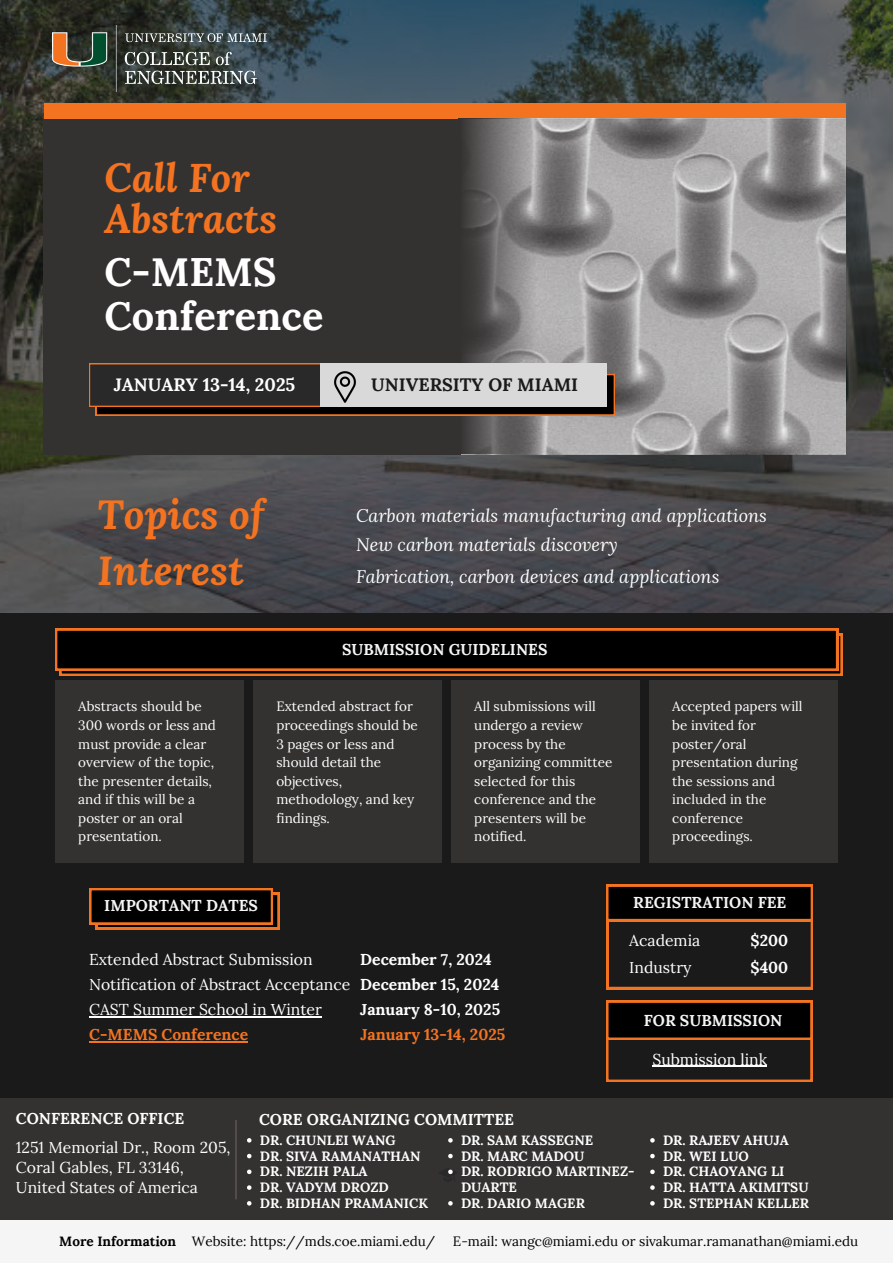
<style>
.page{position:relative;width:893px;height:1263px;background:#1b1a1a}
.page>*{position:absolute;margin:0;border:0;box-sizing:border-box;transform-origin:0 0}
.t1{font:italic 700 40.42px/56.8px "Lora";color:#f47321}
.t2{font:700 39.75px/43.3px "Lora";color:#fff}
.t3{font:italic 700 39.75px/40.5px "Lora";color:#f47321}
.t4{font:italic 18px "Lora";color:#fff}
.t5{font:700 18px "Lora";color:#fff}
.t6{font:700 18px "Lora";color:#1b1a1a}
.t7{font:15.75px/20.2px "Lora";color:#fff}
.t8{font:700 15.75px "Lora";color:#fff}
.t9{font:700 15.75px "Lora";color:#f5f5f5}
.t10{font:700 15.75px "Lora";color:#f47321}
.t11{font:13.5px "Lora";color:#fff}
.t12{font:700 13.5px/15.8px "Lora";color:#fff}
.t13{font:13.5px "Lora";color:#000}
.t14{font:700 13.5px "Lora";color:#000}
</style>
<div class="page">
<img style="left:0;top:0;width:893px;height:612px">
<div style="left:44px;top:104px;width:801px;height:42px;background:#f47321"></div>
<div style="left:44px;top:119px;width:417px;height:336px;background:#343231"></div>
<img style="left:461px;top:119px;width:384px;height:336px">
<svg style="left:459px;top:119px;width:76px;height:335px"></svg>
<svg style="left:89px;top:363px;width:525px;height:52px"></svg>
<div style="left:320px;top:363px;width:287px;height:44px;background:#d9d9d9"></div>
<div style="left:55px;top:680px;width:189px;height:183px;background:#343231"></div>
<div style="left:253px;top:680px;width:189px;height:183px;background:#343231"></div>
<div style="left:451px;top:680px;width:189px;height:183px;background:#343231"></div>
<div style="left:649px;top:680px;width:188px;height:183px;background:#343231"></div>
<div style="left:0;top:1098px;width:893px;height:121px;background:#343231"></div>
<div style="left:0;top:1219px;width:893px;height:44px;background:#f5f5f5"></div>
<svg style="left:55px;top:628px;width:787px;height:48px"></svg>
<svg style="left:89px;top:888px;width:190px;height:41px"></svg>
<svg style="left:606px;top:885px;width:207px;height:104px"></svg>
<svg style="left:606px;top:1000px;width:206px;height:82px"></svg>
<hr style="left:235px;top:1120px;width:2px;height:79px;background:#575250">
<img style="left:334px;top:371px;width:22px;height:32px">
<img style="left:53px;top:25px;width:214px;height:66px">
<hr style="left:89px;top:1016px;width:233px;height:1px;background:#fff">
<hr style="left:652px;top:1066px;width:115px;height:1px;background:#fff">
<svg style="left:247px;top:1138px;width:4px;height:4px"></svg>
<svg style="left:247px;top:1154px;width:4px;height:4px"></svg>
<svg style="left:247px;top:1169px;width:4px;height:5px"></svg>
<svg style="left:247px;top:1185px;width:4px;height:5px"></svg>
<svg style="left:247px;top:1201px;width:4px;height:4px"></svg>
<svg style="left:448px;top:1138px;width:5px;height:4px"></svg>
<svg style="left:448px;top:1154px;width:5px;height:4px"></svg>
<svg style="left:440px;top:1168px;width:16px;height:14px"></svg>
<svg style="left:448px;top:1201px;width:5px;height:4px"></svg>
<hr style="left:89px;top:1041px;width:159px;height:1px;background:#f47321">
<svg style="left:650px;top:1138px;width:4px;height:4px"></svg>
<svg style="left:650px;top:1154px;width:4px;height:4px"></svg>
<svg style="left:650px;top:1169px;width:4px;height:5px"></svg>
<svg style="left:650px;top:1185px;width:4px;height:5px"></svg>
<svg style="left:650px;top:1201px;width:4px;height:4px"></svg>
<h1 class="t3" style="left:105px;top:157px;width:174px">Call For<br>Abstracts</h1>
<p class="t2" style="left:105px;top:250px;width:220px">C-MEMS<br>Conference</p>
<p class="t5" style="left:114px;top:373px;width:183px">JANUARY 13-14, 2025</p>
<p class="t6" style="left:371px;top:373px;width:208px">UNIVERSITY OF MIAMI</p>
<h1 class="t1" style="left:98px;top:485px;width:168px">Topics of<br>Interest</h1>
<h2 class="t4" style="left:356px;top:503px;width:412px">Carbon materials manufacturing and applications</h2>
<p class="t4" style="left:356px;top:533px;width:263px">New carbon materials discovery</p>
<p class="t4" style="left:356px;top:564px;width:365px">Fabrication, carbon devices and applications</p>
<h1 class="t11" style="left:78px;top:698px;width:125px">Abstracts should be</h1>
<h3 class="t11" style="left:78px;top:716px;width:139px">300 words or less and</h3>
<h3 class="t11" style="left:78px;top:735px;width:129px">must provide a clear</h3>
<h3 class="t11" style="left:78px;top:753px;width:137px">overview of the topic,</h3>
<h4 class="t11" style="left:78px;top:772px;width:135px">the presenter details,</h4>
<p class="t11" style="left:78px;top:791px;width:118px">and if this will be a</p>
<p class="t11" style="left:78px;top:809px;width:106px">poster or an oral</p>
<p class="t11" style="left:78px;top:828px;width:85px">presentation.</p>
<h2 class="t9" style="left:342px;top:639px;width:207px">SUBMISSION GUIDELINES</h2>
<p class="t11" style="left:276px;top:698px;width:138px">Extended abstract for</p>
<p class="t11" style="left:276px;top:716px;width:143px">proceedings should be</p>
<p class="t11" style="left:276px;top:735px;width:120px">3 pages or less and</p>
<p class="t11" style="left:276px;top:753px;width:106px">should detail the</p>
<p class="t11" style="left:276px;top:772px;width:67px">objectives,</p>
<p class="t11" style="left:276px;top:791px;width:139px">methodology, and key</p>
<p class="t11" style="left:276px;top:809px;width:55px">findings.</p>
<p class="t11" style="left:474px;top:698px;width:123px">All submissions will</p>
<p class="t11" style="left:474px;top:716px;width:110px">undergo a review</p>
<p class="t11" style="left:474px;top:735px;width:93px">process by the</p>
<p class="t11" style="left:474px;top:753px;width:139px">organizing committee</p>
<p class="t11" style="left:474px;top:772px;width:102px">selected for this</p>
<p class="t11" style="left:474px;top:791px;width:123px">conference and the</p>
<p class="t11" style="left:474px;top:809px;width:113px">presenters will be</p>
<p class="t11" style="left:474px;top:828px;width:54px">notified.</p>
<p class="t11" style="left:672px;top:698px;width:132px">Accepted papers will</p>
<p class="t11" style="left:672px;top:716px;width:85px">be invited for</p>
<p class="t11" style="left:672px;top:735px;width:76px">poster/oral</p>
<p class="t11" style="left:672px;top:753px;width:127px">presentation during</p>
<p class="t11" style="left:672px;top:772px;width:105px">the sessions and</p>
<p class="t11" style="left:672px;top:791px;width:95px">included in the</p>
<p class="t11" style="left:672px;top:809px;width:72px">conference</p>
<p class="t11" style="left:672px;top:828px;width:82px">proceedings.</p>
<p class="t9" style="left:104px;top:895px;width:155px">IMPORTANT DATES</p>
<p class="t7" style="left:89px;top:949px;width:225px">Extended Abstract Submission</p>
<p class="t8" style="left:360px;top:949px;width:133px">December 7, 2024</p>
<p class="t7" style="left:89px;top:974px;width:263px">Notification of Abstract Acceptance</p>
<p class="t8" style="left:360px;top:974px;width:141px">December 15, 2024</p>
<h4 class="t7" style="left:89px;top:999px;width:234px">CAST Summer School in Winter</h4>
<h6 class="t8" style="left:360px;top:999px;width:141px">January 8-10, 2025</h6>
<p class="t10" style="left:89px;top:1024px;width:160px">C-MEMS Conference</p>
<p class="t10" style="left:360px;top:1024px;width:146px">January 13-14, 2025</p>
<h5 class="t9" style="left:633px;top:892px;width:154px">REGISTRATION FEE</h5>
<h6 class="t7" style="left:629px;top:930px;width:72px">Academia</h6>
<h5 class="t7" style="left:629px;top:957px;width:64px">Industry</h5>
<h6 class="t8" style="left:750px;top:930px;width:39px">$200</h6>
<h5 class="t8" style="left:750px;top:957px;width:39px">$400</h5>
<h5 class="t9" style="left:644px;top:1010px;width:140px">FOR SUBMISSION</h5>
<h5 class="t7" style="left:652px;top:1049px;width:116px">Submission link</h5>
<h6 class="t8" style="left:16px;top:1108px;width:170px">CONFERENCE OFFICE</h6>
<h6 class="t7" style="left:16px;top:1137px;width:216px">1251 Memorial Dr., Room 205,<br>Coral Gables, FL 33146,<br>United States of America</h6>
<h5 class="t8" style="left:259px;top:1109px;width:256px">CORE ORGANIZING COMMITTEE</h5>
<h4 class="t12" style="left:260px;top:1132px;width:137px">DR. CHUNLEI WANG</h4>
<h6 class="t12" style="left:260px;top:1148px;width:162px">DR. SIVA RAMANATHAN</h6>
<h4 class="t12" style="left:260px;top:1163px;width:109px">DR. NEZIH PALA</h4>
<h4 class="t12" style="left:260px;top:1179px;width:130px">DR. VADYM DROZD</h4>
<p class="t12" style="left:260px;top:1195px;width:170px">DR. BIDHAN PRAMANICK</p>
<p class="t12" style="left:461px;top:1132px;width:134px">DR. SAM KASSEGNE</p>
<p class="t12" style="left:461px;top:1148px;width:125px">DR. MARC MADOU</p>
<p class="t12" style="left:461px;top:1163px;width:175px">DR. RODRIGO MARTINEZ-<br>DUARTE</p>
<p class="t12" style="left:461px;top:1195px;width:125px">DR. DARIO MAGER</p>
<p class="t12" style="left:663px;top:1132px;width:127px">DR. RAJEEV AHUJA</p>
<p class="t12" style="left:663px;top:1148px;width:87px">DR. WEI LUO</p>
<p class="t12" style="left:663px;top:1163px;width:123px">DR. CHAOYANG LI</p>
<p class="t12" style="left:663px;top:1179px;width:147px">DR. HATTA AKIMITSU</p>
<h6 class="t12" style="left:663px;top:1195px;width:148px">DR. STEPHAN KELLER</h6>
<h4 class="t14" style="left:59px;top:1232px;width:118px">More Information</h4>
<h5 class="t13" style="left:192px;top:1232px;width:245px">Website: https://mds.coe.miami.edu/</h5>
<h5 class="t13" style="left:453px;top:1232px;width:407px">E-mail: wangc@miami.edu or sivakumar.ramanathan@miami.edu</h5>
</div>
